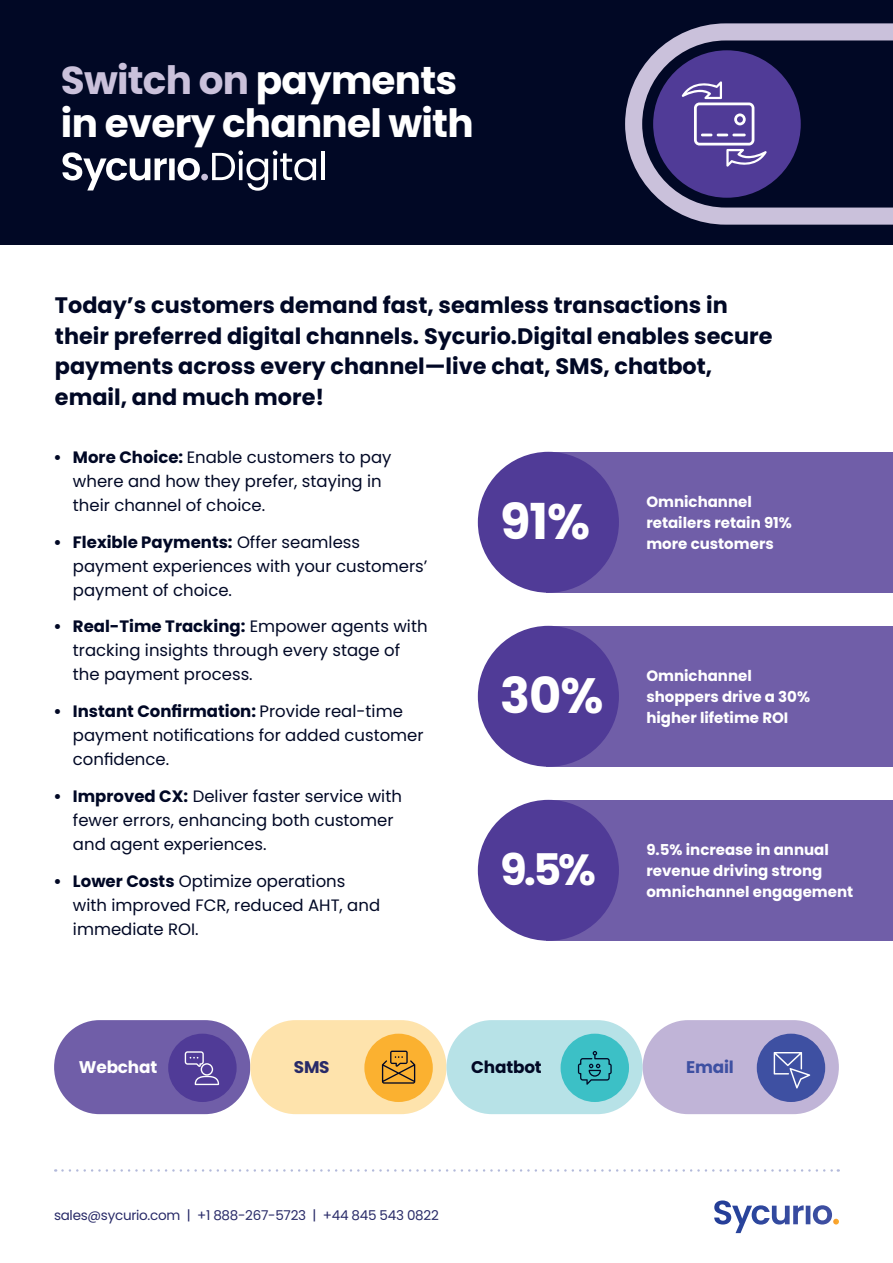
<style>
.page{position:relative;width:893px;height:1263px;background:#fff}
.page>*{position:absolute;margin:0;border:0;box-sizing:border-box;transform-origin:0 0}
.t1{font:700 49.5px "Poppins";color:#fff}
.t2{font:700 43.5px "Poppins";color:#fff}
.t3{font:700 39px/43.5px "Poppins";letter-spacing:-.02em;color:#fff}
.t4{font:700 22.35px/30.5px "Poppins";color:#010825}
.t5{font:700 16.8px "Poppins";letter-spacing:-.01em;color:#fff}
.t6{font:700 16.8px "Poppins";letter-spacing:-.01em;color:#010825}
.t7{font:700 16.8px "Poppins";letter-spacing:-.01em;color:#3e50a2}
.t8{font:700 16.8px "Poppins";color:#282a68}
.t9{font:16.5px/24px "Poppins";color:#010825}
.t10{font:700 15px/21px "Poppins";color:#fff}
.t11{font:13.5px "Poppins";letter-spacing:-.02em;color:#282a68}
.s1{color:#cac1db}
.s2{font-weight:700}
</style>
<div class="page">
<svg style="left:62px;top:1169px;width:777px;height:3px"></svg>
<svg style="left:714px;top:1200px;width:125px;height:33px"></svg>
<div style="left:54px;top:1020px;width:196px;height:94px;background:#705ea8;border-radius:46px"></div>
<div style="left:168px;top:1034px;width:69px;height:68px;background:#503b97;border-radius:50%"></div>
<svg style="left:185px;top:1051px;width:34px;height:34px"></svg>
<div style="left:250px;top:1020px;width:196px;height:94px;background:#fee3ac;border-radius:46px"></div>
<div style="left:364px;top:1034px;width:69px;height:68px;background:#fbb130;border-radius:50%"></div>
<svg style="left:382px;top:1050px;width:33px;height:34px"></svg>
<div style="left:446px;top:1020px;width:197px;height:94px;background:#b7e2e7;border-radius:46px"></div>
<div style="left:561px;top:1034px;width:68px;height:68px;background:#3cc0c6;border-radius:50%"></div>
<svg style="left:578px;top:1051px;width:34px;height:34px"></svg>
<div style="left:643px;top:1020px;width:196px;height:94px;background:#c0b4d7;border-radius:46px"></div>
<div style="left:757px;top:1034px;width:68px;height:68px;background:#3e50a2;border-radius:50%"></div>
<svg style="left:774px;top:1052px;width:36px;height:36px"></svg>
<div style="left:547px;top:452px;width:346px;height:141px;background:#705ea8"></div>
<div style="left:547px;top:626px;width:346px;height:141px;background:#705ea8"></div>
<div style="left:547px;top:800px;width:346px;height:141px;background:#705ea8"></div>
<div style="left:478px;top:452px;width:141px;height:141px;background:#503b97;border-radius:50%"></div>
<div style="left:478px;top:626px;width:141px;height:141px;background:#503b97;border-radius:50%"></div>
<div style="left:478px;top:800px;width:141px;height:141px;background:#503b97;border-radius:50%"></div>
<div style="left:0;top:0;width:893px;height:245px;background:#010825"></div>
<svg style="left:625px;top:23px;width:268px;height:202px"></svg>
<div style="left:653px;top:50px;width:148px;height:148px;background:#503b97;border-radius:50%"></div>
<svg style="left:682px;top:81px;width:85px;height:86px"></svg>
<svg style="left:212px;top:150px;width:104px;height:41px"></svg>
<hr style="left:321px;top:151px;width:4px;height:29px;background:#fff">
<svg style="left:62px;top:152px;width:138px;height:39px"></svg>
<div style="left:201px;top:174px;width:7px;height:6px;background:#cac1db;border-radius:50%"></div>
<h3 class="t3" style="left:61px;top:59px;width:414px"><span class="s1">Switch on</span> payments in every channel with</h3>
<h3 class="t4" style="left:55px;top:290px;width:719px">Today’s customers demand fast, seamless transactions in their preferred digital channels. Sycurio.Digital enables secure payments across every channel—live chat, SMS, chatbot, email, and much more!</h3>
<p class="t9" style="left:73px;top:445px;width:320px;text-indent:-20px"><span class="s2">• More Choice:</span> Enable customers to pay where and how they prefer, staying in their channel of choice.</p>
<p class="t9" style="left:73px;top:530px;width:356px;text-indent:-20px"><span class="s2">• Flexible Payments:</span> Offer seamless payment experiences with your customers’ payment of choice.</p>
<p class="t9" style="left:73px;top:615px;width:356px;text-indent:-20px"><span class="s2">• Real-Time Tracking:</span> Empower agents with tracking insights through every stage of the payment process.</p>
<p class="t9" style="left:73px;top:699px;width:352px;text-indent:-20px"><span class="s2">• Instant Confirmation:</span> Provide real-time payment notifications for added customer confidence.</p>
<p class="t9" style="left:73px;top:784px;width:330px;text-indent:-20px"><span class="s2">• Improved CX:</span> Deliver faster service with fewer errors, enhancing both customer and agent experiences.</p>
<p class="t9" style="left:73px;top:869px;width:309px;text-indent:-20px"><span class="s2">• Lower Costs</span> Optimize operations with improved FCR, reduced AHT, and immediate ROI.</p>
<h1 class="t1" style="left:500px;top:493px;width:92px">91%</h1>
<p class="t10" style="left:646px;top:491px;width:147px">Omnichannel retailers retain 91% more customers</p>
<h1 class="t1" style="left:500px;top:667px;width:105px">30%</h1>
<p class="t10" style="left:646px;top:665px;width:165px">Omnichannel shoppers drive a 30% higher lifetime ROI</p>
<h2 class="t2" style="left:500px;top:845px;width:98px">9.5%</h2>
<p class="t10" style="left:646px;top:839px;width:208px">9.5% increase in annual revenue driving strong omnichannel engagement</p>
<p class="t5" style="left:79px;top:1057px;width:80px">Webchat</p>
<p class="t8" style="left:294px;top:1057px;width:37px">SMS</p>
<p class="t6" style="left:471px;top:1057px;width:72px">Chatbot</p>
<p class="t7" style="left:686px;top:1057px;width:49px">Email</p>
<p class="t11" style="left:54px;top:1208px;width:386px">sales@sycurio.com | +1 888-267-5723 | +44 845 543 0822</p>
</div>
